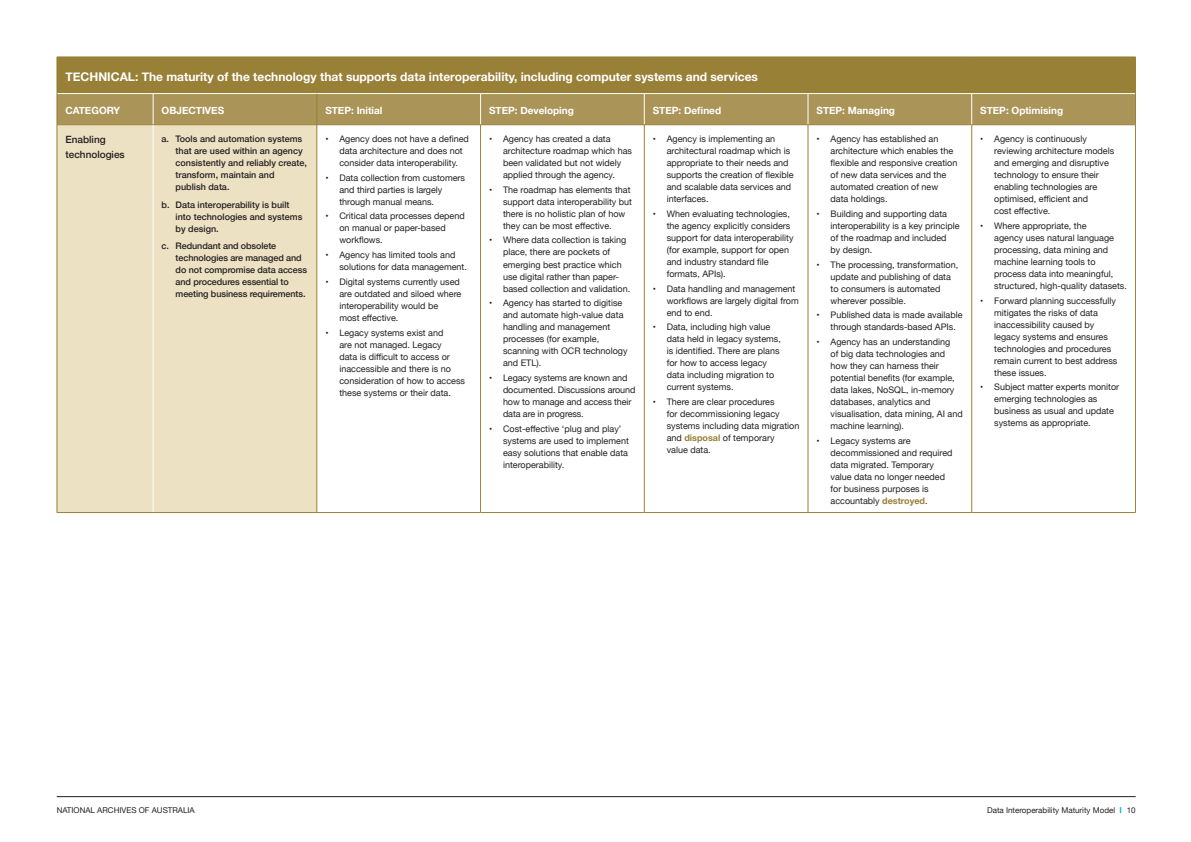
<style>
.page{position:relative;width:1191px;height:842px;background:#fff}
.page>*{position:absolute;margin:0;border:0;box-sizing:border-box;transform-origin:0 0}
.p{font:700 12px "Helvetica Neue";color:#fff}
.p-2{font:700 10px "Helvetica Neue";color:#fff}
.p-3{font:500 10px/15px "Helvetica Neue";color:#231f20}
.t1{font:9px/12px "Helvetica Neue";color:#231f20}
.t2{font:500 9px/12px "Helvetica Neue";color:#231f20}
.t3{font:8px "Helvetica Neue";color:#231f20}
.s1{font-weight:700;color:#988037}
.s2{font-weight:900;color:#00b3dc}
</style>
<div class="page">
<hr style="left:57px;top:796px;width:1078px;height:1px;background:#231f20">
<div style="left:57px;top:57px;width:1078px;height:37px;background:#988037"></div>
<div style="left:58px;top:94px;width:1077px;height:30px;background:#aa9457"></div>
<div style="left:58px;top:125px;width:258px;height:387px;background:#ece1c2"></div>
<hr style="left:1135px;top:57px;width:1px;height:37px;background:#988037">
<hr style="left:57px;top:93px;width:96px;height:1px;background:#fff">
<hr style="left:153px;top:93px;width:164px;height:1px;background:#fff">
<hr style="left:317px;top:93px;width:163px;height:1px;background:#fff">
<hr style="left:480px;top:93px;width:164px;height:1px;background:#fff">
<hr style="left:644px;top:93px;width:164px;height:1px;background:#fff">
<hr style="left:808px;top:93px;width:163px;height:1px;background:#fff">
<hr style="left:57px;top:94px;width:1px;height:30px;background:#988037">
<hr style="left:480px;top:94px;width:1px;height:30px;background:#fff">
<hr style="left:644px;top:94px;width:1px;height:30px;background:#fff">
<hr style="left:807px;top:94px;width:1px;height:30px;background:#fff">
<hr style="left:153px;top:94px;width:1px;height:30px;background:#fff">
<hr style="left:316px;top:94px;width:1px;height:30px;background:#988037">
<hr style="left:57px;top:124px;width:96px;height:1px;background:#988037">
<hr style="left:57px;top:125px;width:1px;height:387px;background:#988037">
<hr style="left:153px;top:124px;width:164px;height:1px;background:#988037">
<hr style="left:317px;top:124px;width:163px;height:1px;background:#988037">
<hr style="left:480px;top:124px;width:164px;height:1px;background:#988037">
<hr style="left:480px;top:125px;width:1px;height:387px;background:#988037">
<hr style="left:644px;top:124px;width:164px;height:1px;background:#988037">
<hr style="left:644px;top:125px;width:1px;height:387px;background:#988037">
<hr style="left:808px;top:124px;width:163px;height:1px;background:#988037">
<hr style="left:807px;top:125px;width:1px;height:387px;background:#988037">
<hr style="left:971px;top:125px;width:1px;height:387px;background:#988037">
<hr style="left:1135px;top:125px;width:1px;height:387px;background:#988037">
<hr style="left:153px;top:125px;width:1px;height:387px;background:#fff">
<hr style="left:316px;top:125px;width:1px;height:387px;background:#988037">
<hr style="left:57px;top:512px;width:96px;height:1px;background:#998138">
<hr style="left:153px;top:512px;width:164px;height:1px;background:#998138">
<hr style="left:317px;top:512px;width:163px;height:1px;background:#998138">
<hr style="left:480px;top:512px;width:164px;height:1px;background:#998138">
<hr style="left:644px;top:512px;width:164px;height:1px;background:#998138">
<hr style="left:808px;top:512px;width:163px;height:1px;background:#998138">
<hr style="left:971px;top:512px;width:164px;height:1px;background:#998138">
<hr style="left:971px;top:93px;width:164px;height:1px;background:#fff">
<hr style="left:971px;top:94px;width:1px;height:30px;background:#fff">
<hr style="left:1135px;top:94px;width:1px;height:30px;background:#988037">
<hr style="left:971px;top:124px;width:164px;height:1px;background:#988037">
<p class="p" style="left:65px;top:67px;width:694px">TECHNICAL: The maturity of the technology that supports data interoperability, including computer systems and services</p>
<p class="p-2" style="left:65px;top:103px;width:56px">CATEGORY</p>
<p class="p-2" style="left:162px;top:103px;width:64px">OBJECTIVES</p>
<p class="p-2" style="left:325px;top:103px;width:59px">STEP: Initial</p>
<p class="p-2" style="left:489px;top:103px;width:86px">STEP: Developing</p>
<p class="p-2" style="left:653px;top:103px;width:70px">STEP: Defined</p>
<p class="p-2" style="left:816px;top:103px;width:80px">STEP: Managing</p>
<p class="p-2" style="left:980px;top:103px;width:84px">STEP: Optimising</p>
<p class="p-3" style="left:65px;top:131px;width:61px">Enabling technologies</p>
<p class="t2" style="left:176px;top:132px;width:133px;text-indent:-14px">a. Tools and automation systems that are used within an agency consistently and reliably create, transform, maintain and publish data.</p>
<p class="t2" style="left:176px;top:198px;width:128px;text-indent:-14px">b. Data interoperability is built into technologies and systems by design.</p>
<p class="t2" style="left:176px;top:239px;width:133px;text-indent:-14px">c. Redundant and obsolete technologies are managed and do not compromise data access and procedures essential to meeting business requirements.</p>
<p class="t1" style="left:339px;top:133px;width:131px;text-indent:-14px">• Agency does not have a defined data architecture and does not consider data interoperability.</p>
<p class="t1" style="left:339px;top:172px;width:127px;text-indent:-14px">• Data collection from customers and third parties is largely through manual means.</p>
<p class="t1" style="left:339px;top:211px;width:127px;text-indent:-14px">• Critical data processes depend on manual or paper-based workflows.</p>
<p class="t1" style="left:339px;top:250px;width:129px;text-indent:-14px">• Agency has limited tools and solutions for data management.</p>
<p class="t1" style="left:339px;top:276px;width:124px;text-indent:-14px">• Digital systems currently used are outdated and siloed where interoperability would be<br>most effective.</p>
<p class="t1" style="left:339px;top:327px;width:127px;text-indent:-14px">• Legacy systems exist and<br>are not managed. Legacy<br>data is difficult to access or inaccessible and there is no consideration of how to access these systems or their data.</p>
<p class="t1" style="left:503px;top:133px;width:131px;text-indent:-14px">• Agency has created a data architecture roadmap which has been validated but not widely applied through the agency.</p>
<p class="t1" style="left:503px;top:184px;width:131px;text-indent:-14px">• The roadmap has elements that support data interoperability but there is no holistic plan of how they can be most effective.</p>
<p class="t1" style="left:503px;top:235px;width:129px;text-indent:-14px">• Where data collection is taking place, there are pockets of emerging best practice which use digital rather than paper&shy;based collection and validation.</p>
<p class="t1" style="left:503px;top:298px;width:126px;text-indent:-14px">• Agency has started to digitise and automate high-value data handling and management processes (for example, scanning with OCR technology and ETL).</p>
<p class="t1" style="left:503px;top:372px;width:134px;text-indent:-14px">• Legacy systems are known and documented. Discussions around how to manage and access their data are in progress.</p>
<p class="t1" style="left:503px;top:423px;width:127px;text-indent:-14px">• Cost-effective ‘plug and play’ systems are used to implement easy solutions that enable data interoperability.</p>
<p class="t1" style="left:667px;top:133px;width:128px;text-indent:-14px">• Agency is implementing an architectural roadmap which is appropriate to their needs and supports the creation of flexible and scalable data services and interfaces.</p>
<p class="t1" style="left:667px;top:208px;width:128px;text-indent:-14px">• When evaluating technologies, the agency explicitly considers support for data interoperability (for example, support for open and industry standard file formats, APIs).</p>
<p class="t1" style="left:667px;top:283px;width:133px;text-indent:-14px">• Data handling and management workflows are largely digital from end to end.</p>
<p class="t1" style="left:667px;top:322px;width:116px;text-indent:-14px">• Data, including high value data held in legacy systems, is identified. There are plans for how to access legacy data including migration to current systems.</p>
<p class="t1" style="left:667px;top:396px;width:134px;text-indent:-14px">• There are clear procedures<br>for decommissioning legacy systems including data migration and <span class="s1">disposal</span> of temporary<br>value data.</p>
<p class="t1" style="left:830px;top:133px;width:128px;text-indent:-14px">• Agency has established an architecture which enables the flexible and responsive creation of new data services and the automated creation of new data holdings.</p>
<p class="t1" style="left:830px;top:208px;width:131px;text-indent:-14px">• Building and supporting data interoperability is a key principle of the roadmap and included<br>by design.</p>
<p class="t1" style="left:830px;top:259px;width:129px;text-indent:-14px">• The processing, transformation, update and publishing of data to consumers is automated wherever possible.</p>
<p class="t1" style="left:830px;top:310px;width:134px;text-indent:-14px">• Published data is made available through standards-based APIs.</p>
<p class="t1" style="left:830px;top:336px;width:134px;text-indent:-14px">• Agency has an understanding<br>of big data technologies and how they can harness their potential benefits (for example, data lakes, NoSQL, in-memory databases, analytics and visualisation, data mining, AI and machine learning).</p>
<p class="t1" style="left:830px;top:435px;width:124px;text-indent:-14px">• Legacy systems are decommissioned and required data migrated. Temporary value data no longer needed for business purposes is accountably <span class="s1">destroyed</span>.</p>
<p class="t1" style="left:994px;top:133px;width:122px;text-indent:-14px">• Agency is continuously reviewing architecture models and emerging and disruptive technology to ensure their enabling technologies are optimised, efficient and<br>cost effective.</p>
<p class="t1" style="left:994px;top:220px;width:134px;text-indent:-14px">• Where appropriate, the<br>agency uses natural language processing, data mining and machine learning tools to process data into meaningful, structured, high-quality datasets.</p>
<p class="t1" style="left:994px;top:295px;width:125px;text-indent:-14px">• Forward planning successfully mitigates the risks of data inaccessibility caused by legacy systems and ensures technologies and procedures remain current to best address these issues.</p>
<p class="t1" style="left:994px;top:382px;width:127px;text-indent:-14px">• Subject matter experts monitor emerging technologies as business as usual and update systems as appropriate.</p>
<p class="t3" style="left:57px;top:804px;width:140px">NATIONAL ARCHIVES OF AUSTRALIA</p>
<p class="t3" style="left:987px;top:804px;width:150px">Data Interoperability Maturity Model <span class="s2">|</span> 10</p>
</div>
